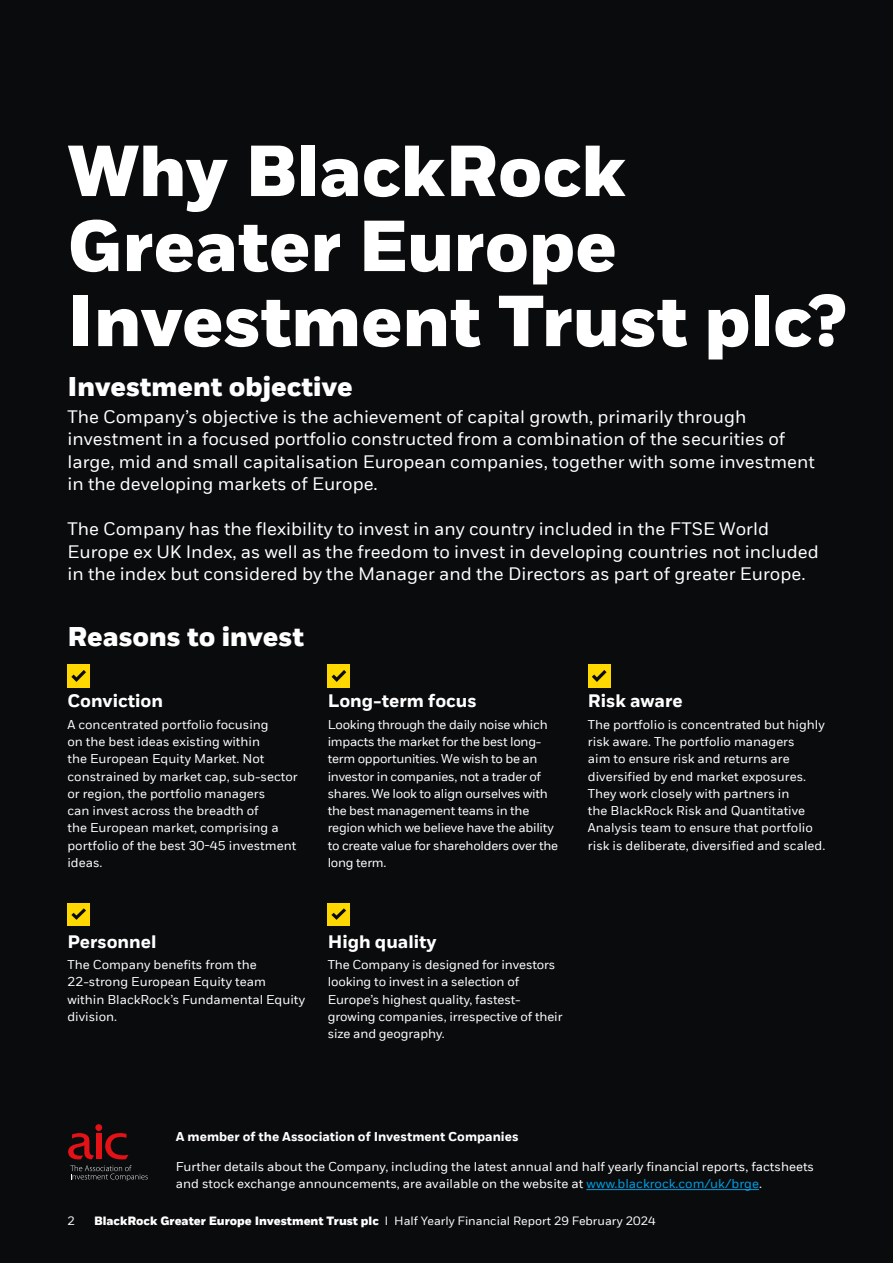
<style>
.page{position:relative;width:893px;height:1263px;background:#0a0b0d}
.page>*{position:absolute;margin:0;border:0;box-sizing:border-box;transform-origin:0 0}
.t1{font:800 72px/75px "BLK Fort";color:#fff}
.t2{font:800 27px "BLK Fort";color:#fff}
.t3{font:18px/22.5px "BLK Fort";color:#fff}
.t4{font:700 18px "BLK Fort";color:#fff}
.t5{font:12.75px/17.2px "BLK Fort";color:#fff}
.t6{font:12.75px/17.2px "BLK Fort";letter-spacing:-.02em;color:#fff}
.t7{font:700 12.75px "BLK Fort";color:#fff}
.t8{font:800 12px "BLK Fort";color:#fff}
.t9{font:12px "BLK Fort";color:#fff}
.s1{color:#009fe3}
.s2{font-weight:400}
</style>
<div class="page">
<div style="left:67px;top:903px;width:23px;height:22px;background:#ffd800"></div>
<svg style="left:71px;top:908px;width:15px;height:12px"></svg>
<div style="left:327px;top:903px;width:23px;height:22px;background:#ffd800"></div>
<svg style="left:331px;top:908px;width:15px;height:12px"></svg>
<hr style="left:586px;top:1189px;width:173px;height:1px;background:#009fe3">
<div style="left:328px;top:664px;width:22px;height:24px;background:#ffd800"></div>
<svg style="left:332px;top:670px;width:14px;height:12px"></svg>
<div style="left:588px;top:664px;width:22px;height:24px;background:#ffd800"></div>
<svg style="left:592px;top:670px;width:14px;height:12px"></svg>
<div style="left:67px;top:664px;width:23px;height:24px;background:#ffd800"></div>
<svg style="left:71px;top:670px;width:15px;height:12px"></svg>
<svg style="left:70px;top:1165px;width:78px;height:16px"></svg>
<svg style="left:68px;top:1133px;width:26px;height:26px"></svg>
<svg style="left:105px;top:1133px;width:23px;height:26px"></svg>
<div style="left:96px;top:1133px;width:5px;height:26px;background:#e41116"></div>
<div style="left:95px;top:1124px;width:7px;height:7px;background:#e41116;border-radius:50%"></div>
<h1 class="t1" style="left:67px;top:137px;width:780px">Why BlackRock<br>Greater Europe<br>Investment Trust plc?</h1>
<h2 class="t2" style="left:67px;top:370px;width:287px">Investment objective</h2>
<p class="t3" style="left:67px;top:406px;width:749px">The Company’s objective is the achievement of capital growth, primarily through investment in a focused portfolio constructed from a combination of the securities of large, mid and small capitalisation European companies, together with some investment in the developing markets of Europe.</p>
<p class="t3" style="left:67px;top:518px;width:753px">The Company has the flexibility to invest in any country included in the FTSE World<br>Europe ex UK Index, as well as the freedom to invest in developing countries not included in the index but considered by the Manager and the Directors as part of greater Europe.</p>
<h2 class="t2" style="left:67px;top:620px;width:238px">Reasons to invest</h2>
<h3 class="t4" style="left:67px;top:690px;width:97px">Conviction</h3>
<p class="t5" style="left:67px;top:716px;width:232px">A concentrated portfolio focusing<br>on the best ideas existing within<br>the European Equity Market. Not constrained by market cap, sub-sector or region, the portfolio managers<br>can invest across the breadth of<br>the European market, comprising a portfolio of the best 30-45 investment ideas.</p>
<h3 class="t4" style="left:328px;top:690px;width:150px">Long-term focus</h3>
<p class="t6" style="left:328px;top:716px;width:232px">Looking through the daily noise which impacts the market for the best long&shy;term opportunities. We wish to be an investor in companies, not a trader of shares. We look to align ourselves with the best management teams in the region which we believe have the ability to create value for shareholders over the long term.</p>
<h3 class="t4" style="left:588px;top:690px;width:96px">Risk aware</h3>
<p class="t5" style="left:588px;top:716px;width:239px">The portfolio is concentrated but highly risk aware. The portfolio managers<br>aim to ensure risk and returns are diversified by end market exposures.<br>They work closely with partners in<br>the BlackRock Risk and Quantitative Analysis team to ensure that portfolio risk is deliberate, diversified and scaled.</p>
<h3 class="t4" style="left:67px;top:930px;width:91px">Personnel</h3>
<p class="t5" style="left:67px;top:956px;width:239px">The Company benefits from the<br>22-strong European Equity team within BlackRock’s Fundamental Equity division.</p>
<h3 class="t4" style="left:328px;top:930px;width:110px">High quality</h3>
<p class="t5" style="left:328px;top:956px;width:236px">The Company is designed for investors looking to invest in a selection of Europe’s highest quality, fastest&shy;growing companies, irrespective of their size and geography.</p>
<p class="t7" style="left:176px;top:1129px;width:344px">A member of the Association of Investment Companies</p>
<p class="t5" style="left:176px;top:1158px;width:640px">Further details about the Company, including the latest annual and half yearly financial reports, factsheets and stock exchange announcements, are available on the website at <span class="s1">www.blackrock.com/uk/brge</span>.</p>
<p class="t9" style="left:67px;top:1213px;width:9px">2</p>
<p class="t8" style="left:94px;top:1213px;width:563px">BlackRock Greater Europe Investment Trust plc <span class="s2">l Half Yearly Financial Report 29 February 2024</span></p>
</div>
